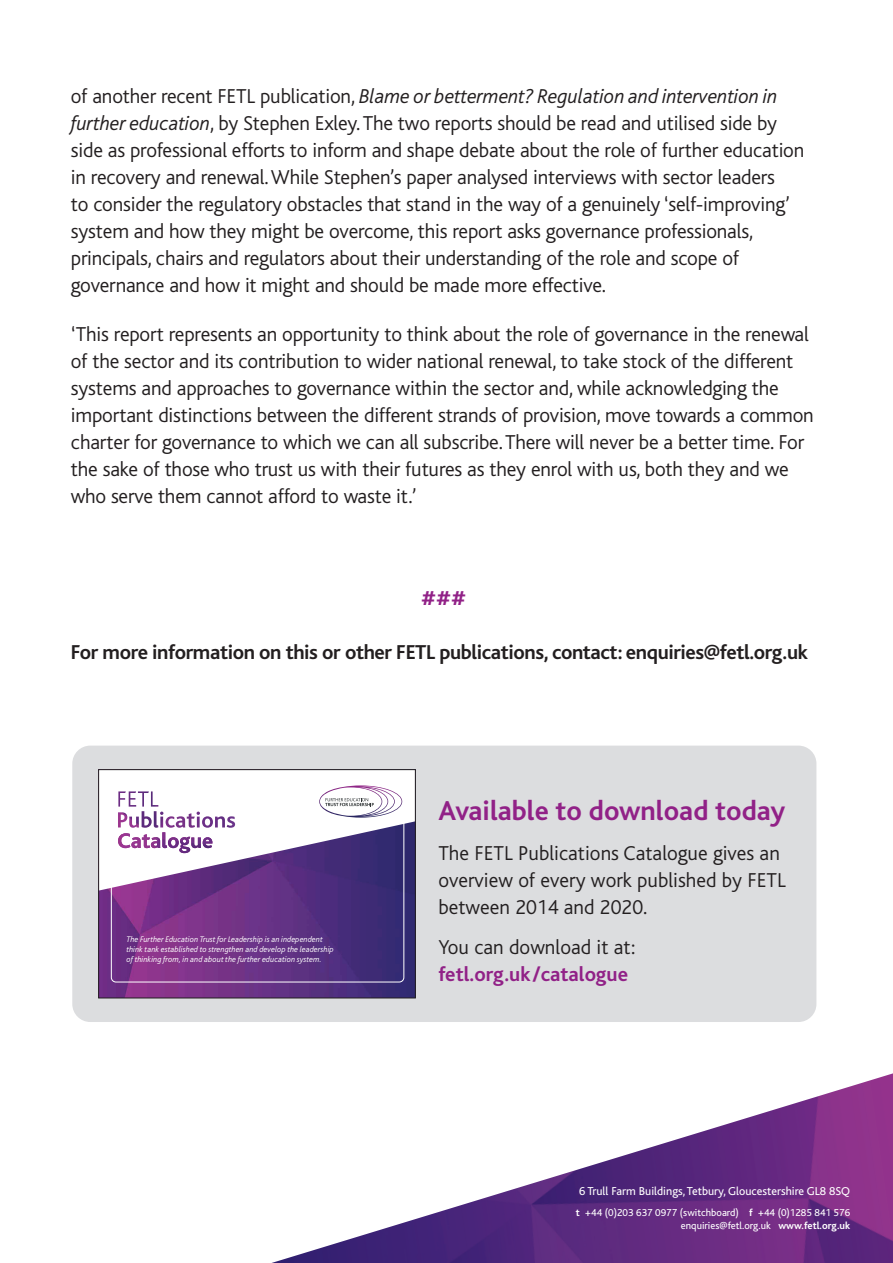
<style>
.page{position:relative;width:893px;height:1263px;background:#fff}
.page>*{position:absolute;margin:0;border:0;box-sizing:border-box;transform-origin:0 0}
.t1{font:700 28.5px "Bliss";color:#912187}
.t2{font:300 21px/27px "Bliss";letter-spacing:-.01em;color:#231f20}
.t3{font:700 21px "Bliss";letter-spacing:-.02em;color:#231f20}
.t4{font:700 21px "Bliss";color:#912187}
.t5{font:12px "Bliss";color:#fff}
.t6{font:10.5px/12.6px "Bliss";color:#fff;text-align:right}
.t7{font:italic 300 8.4px/10.1px "Bliss";color:#fff}
.s1{font-style:italic}
.s2{font-weight:700}
</style>
<div class="page">
<img style="left:272px;top:1073px;width:621px;height:190px">
<div style="left:72px;top:746px;width:744px;height:276px;background:#dcdddf;border-radius:18px"></div>
<img style="left:100px;top:891px;width:314px;height:105px">
<svg style="left:100px;top:771px;width:314px;height:120px"></svg>
<img style="left:118px;top:832px;width:94px;height:21px">
<div style="left:98px;top:769px;width:318px;height:229px;border:1px solid #231f20"></div>
<p class="t2" style="left:71px;top:83px;width:735px">of another recent FETL publication, <span class="s1">Blame or betterment? Regulation and intervention in further education</span>, by Stephen Exley. The two reports should be read and utilised side by side as professional efforts to inform and shape debate about the role of further education in recovery and renewal. While Stephen’s paper analysed interviews with sector leaders<br>to consider the regulatory obstacles that stand in the way of a genuinely ‘self-improving’ system and how they might be overcome, this report asks governance professionals, principals, chairs and regulators about their understanding of the role and scope of governance and how it might and should be made more effective.</p>
<p class="t2" style="left:71px;top:320px;width:744px">‘This report represents an opportunity to think about the role of governance in the renewal of the sector and its contribution to wider national renewal, to take stock of the different systems and approaches to governance within the sector and, while acknowledging the important distinctions between the different strands of provision, move towards a common charter for governance to which we can all subscribe. There will never be a better time. For the sake of those who trust us with their futures as they enrol with us, both they and we who serve them cannot afford to waste it.’</p>
<p class="t4" style="left:421px;top:587px;width:47px">###</p>
<p class="t3" style="left:71px;top:641px;width:739px">For more information on this or other FETL publications, contact: enquiries@fetl.org.uk</p>
<p class="t7" style="left:126px;top:934px;width:209px">The Further Education Trust for Leadership is an independent think tank established to strengthen and develop the leadership of thinking from, in and about the further education system.</p>
<h1 class="t1" style="left:438px;top:796px;width:349px">Available to download today</h1>
<p class="t2" style="left:438px;top:840px;width:349px">The FETL Publications Catalogue gives an overview of every work published by FETL between 2014 and 2020.</p>
<p class="t2" style="left:438px;top:934px;width:199px">You can download it at:</p>
<p class="t4" style="left:438px;top:963px;width:191px">fetl.org.uk/catalogue</p>
<p class="t5" style="left:579px;top:1185px;width:272px">6 Trull Farm Buildings, Tetbury, Gloucestershire GL8 8SQ</p>
<p class="t6" style="left:576px;top:1206px;width:276px"><span class="s2">t</span> +44 (0)203 637 0977 (switchboard) <span class="s2">f</span> +44 (0)1285 841 576 enquiries@fetl.org.uk <span class="s2">www.fetl.org.uk</span></p>
</div>
